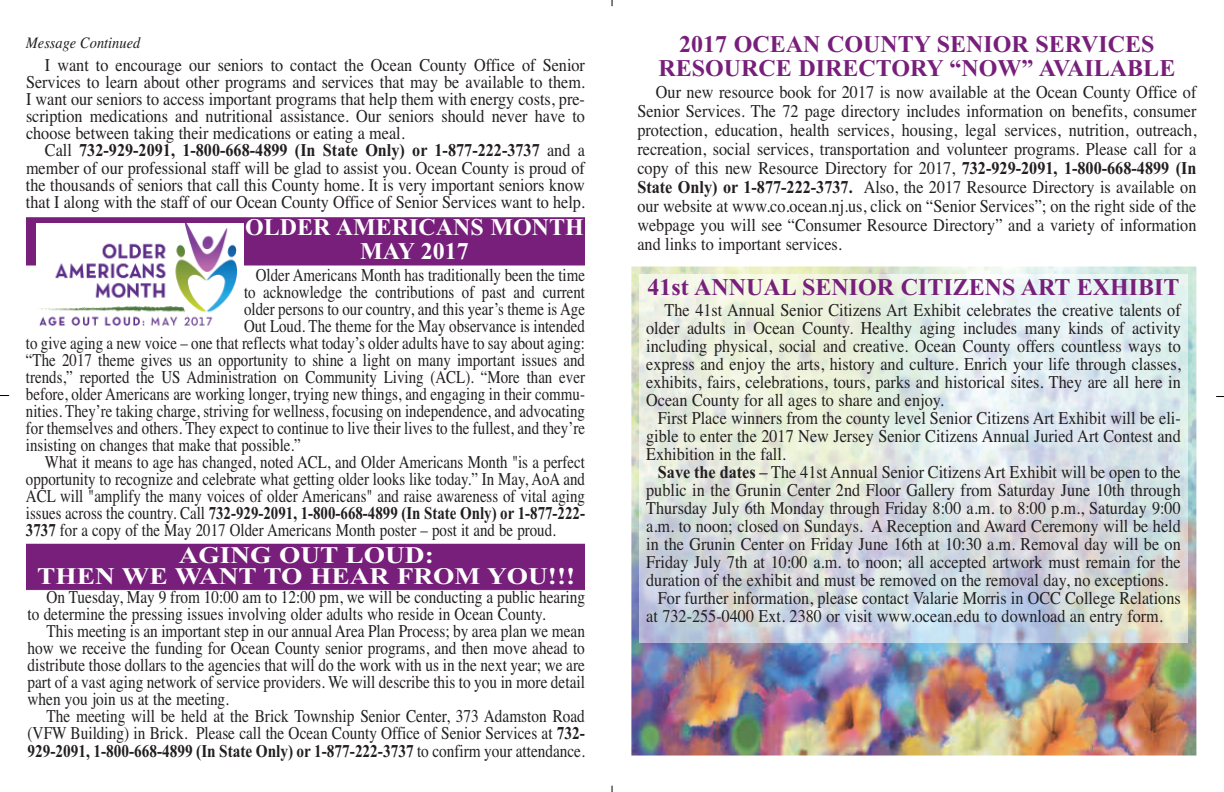
<style>
.page{position:relative;width:1224px;height:792px;background:#fff}
.page>*{position:absolute;margin:0;border:0;box-sizing:border-box;transform-origin:0 0}
.t1{font:700 24px/24px "Times New Roman";color:#771f7a;text-align:center}
.t2{font:700 24px/24px "Times New Roman";color:#fff;text-align:center}
.t3{font:700 23.9px/21.1px "Times New Roman";color:#fff;text-align:center;scale:1.15 1}
.t4{font:18px/19px "Times";color:#231f20;text-align:justify;scale:.9 1}
.t5{font:18px "Times";color:#231f20;scale:.83 1}
.t6{font:18px/17px "Times";color:#231f20;scale:.85 1}
.t7{font:700 18px "Times New Roman";color:#231f20;scale:.83 1}
.t8{font:700 18px "Times New Roman";color:#231f20;scale:.85 1}
.t9{font:700 18px "Times New Roman";color:#231f20;scale:.9 1}
.t10{font:italic 16px "Times";color:#231f20;scale:.9 1}
.s1{font-family:"Times";font-weight:400}
.s2{font-family:"Times New Roman";font-weight:700}
</style>
<div class="page">
<img style="left:631px;top:267px;width:565px;height:489px">
<div style="left:27px;top:545px;width:557px;height:44px;background:#771f7a"></div>
<div style="left:26px;top:544px;width:559px;height:46px;border:1px solid #771f7a"></div>
<div style="left:27px;top:218px;width:557px;height:46px;background:#771f7a"></div>
<div style="left:26px;top:217px;width:559px;height:49px;border:1px solid #771f7a"></div>
<img style="left:639px;top:274px;width:549px;height:368px">
<div style="left:36px;top:223px;width:207px;height:108px;background:#fff"></div>
<img style="left:39px;top:223px;width:197px;height:103px">
<p class="t10" style="left:26px;top:33px;width:129px">Message Continued</p>
<p class="t4" style="left:26px;top:56px;width:623px;line-height:17px;text-indent:19px">I want to encourage our seniors to contact the Ocean County Office of Senior Services to learn about other programs and services that may be available to them.<br>I want our seniors to access important programs that help them with energy costs, pre&shy;scription medications and nutritional assistance. Our seniors should never have to choose between taking their medications or eating a meal.</p>
<p class="t9" style="left:45px;top:139px;width:602px"><span class="s1">Call</span> 732-929-2091, 1-800-668-4899 (In State Only) or 1-877-222-3737 <span class="s1">and a</span></p>
<p class="t4" style="left:26px;top:159px;width:623px;line-height:17px">member of our professional staff will be glad to assist you. Ocean County is proud of the thousands of seniors that call this County home. It is very important seniors know that I along with the staff of our Ocean County Office of Senior Services want to help.</p>
<h1 class="t2" style="left:245px;top:215px;width:340px">OLDER AMERICANS MONTH<br>MAY 2017</h1>
<p class="t5" style="left:256px;top:264px;width:398px">Older Americans Month has traditionally been the time</p>
<p class="t5" style="left:244px;top:281px;width:412px">to acknowledge the contributions of past and current</p>
<p class="t5" style="left:244px;top:298px;width:412px">older persons to our country, and this year’s theme is Age</p>
<p class="t5" style="left:244px;top:315px;width:412px">Out Loud. The theme for the May observance is intended</p>
<p class="t5" style="left:26px;top:332px;width:675px">to give aging a new voice – one that reflects what today’s older adults have to say about aging:</p>
<p class="t5" style="left:26px;top:349px;width:675px">“The 2017 theme gives us an opportunity to shine a light on many important issues and</p>
<p class="t5" style="left:26px;top:366px;width:675px">trends,” reported the US Administration on Community Living (ACL). “More than ever</p>
<p class="t5" style="left:26px;top:383px;width:675px">before, older Americans are working longer, trying new things, and engaging in their commu-</p>
<p class="t5" style="left:26px;top:400px;width:675px">nities. They’re taking charge, striving for wellness, focusing on independence, and advocating</p>
<p class="t5" style="left:26px;top:417px;width:675px">for themselves and others. They expect to continue to live their lives to the fullest, and they’re</p>
<p class="t5" style="left:26px;top:434px;width:333px">insisting on changes that make that possible.”</p>
<p class="t5" style="left:45px;top:451px;width:652px">What it means to age has changed, noted ACL, and Older Americans Month "is a perfect</p>
<p class="t5" style="left:26px;top:468px;width:675px">opportunity to recognize and celebrate what getting older looks like today.” In May, AoA and</p>
<p class="t5" style="left:26px;top:485px;width:675px">ACL will "amplify the many voices of older Americans" and raise awareness of vital aging</p>
<p class="t7" style="left:26px;top:502px;width:675px"><span class="s1">issues across the country. Call</span> 732-929-2091, 1-800-668-4899 (In State Only) or 1-877-222-</p>
<p class="t5" style="left:26px;top:519px;width:640px"><span class="s2">3737</span> for a copy of the May 2017 Older Americans Month poster – post it and be proud.</p>
<h2 class="t3" style="left:37px;top:544px;width:469px">AGING OUT LOUD:<br>THEN WE WANT TO HEAR FROM YOU!!!</h2>
<p class="t6" style="left:28px;top:589px;width:657px;text-indent:19px">On Tuesday, May 9 from 10:00 am to 12:00 pm, we will be conducting a public hearing to determine the pressing issues involving older adults who reside in Ocean County.</p>
<p class="t6" style="left:28px;top:623px;width:657px;text-align:justify;text-indent:19px">This meeting is an important step in our annual Area Plan Process; by area plan we mean how we receive the funding for Ocean County senior programs, and then move ahead to distribute those dollars to the agencies that will do the work with us in the next year; we are part of a vast aging network of service providers. We will describe this to you in more detail when you join us at the meeting.</p>
<p class="t6" style="left:28px;top:708px;width:657px;text-align:right">The meeting will be held at the Brick Township Senior Center, 373 Adamston Road (VFW Building) in Brick. Please call the Ocean County Office of Senior Services at <span class="s2">732-</span></p>
<p class="t8" style="left:28px;top:740px;width:657px">929-2091, 1-800-668-4899 (In State Only) or 1-877-222-3737 <span class="s1">to confirm your attendance.</span></p>
<h1 class="t1" style="left:658px;top:32px;width:518px">2017 OCEAN COUNTY SENIOR SERVICES<br>RESOURCE DIRECTORY “NOW” AVAILABLE</h1>
<p class="t4" style="left:637px;top:82px;width:623px;text-indent:18px">Our new resource book for 2017 is now available at the Ocean County Office of Senior Services. The 72 page directory includes information on benefits, consumer protection, education, health services, housing, legal services, nutrition, outreach, recreation, social services, transportation and volunteer programs. Please call for a copy of this new Resource Directory for 2017, <span class="s2">732-929-2091, 1-800-668-4899 (In State Only) or 1-877-222-3737.</span> Also, the 2017 Resource Directory is available on our website at www.co.ocean.nj.us, click on “Senior Services”; on the right side of the webpage you will see “Consumer Resource Directory” and a variety of information and links to important services.</p>
<h1 class="t1" style="left:648px;top:274px;width:533px">41st ANNUAL SENIOR CITIZENS ART EXHIBIT</h1>
<p class="t4" style="left:646px;top:301px;width:596px;line-height:18px;text-indent:18px">The 41st Annual Senior Citizens Art Exhibit celebrates the creative talents of older adults in Ocean County. Healthy aging includes many kinds of activity including physical, social and creative. Ocean County offers countless ways to express and enjoy the arts, history and culture. Enrich your life through classes, exhibits, fairs, celebrations, tours, parks and historical sites. They are all here in Ocean County for all ages to share and enjoy.</p>
<p class="t4" style="left:646px;top:409px;width:596px;line-height:18px;text-indent:12px">First Place winners from the county level Senior Citizens Art Exhibit will be eli&shy;gible to enter the 2017 New Jersey Senior Citizens Annual Juried Art Contest and Exhibition in the fall.</p>
<p class="t4" style="left:658px;top:462px;width:582px"><span class="s2">Save the dates –</span> The 41st Annual Senior Citizens Art Exhibit will be open to the</p>
<p class="t4" style="left:646px;top:480px;width:596px">public in the Grunin Center 2nd Floor Gallery from Saturday June 10th through</p>
<p class="t4" style="left:646px;top:498px;width:596px">Thursday July 6th Monday through Friday 8:00 a.m. to 8:00 p.m., Saturday 9:00</p>
<p class="t4" style="left:646px;top:516px;width:596px">a.m. to noon; closed on Sundays. A Reception and Award Ceremony will be held</p>
<p class="t4" style="left:646px;top:534px;width:596px">in the Grunin Center on Friday June 16th at 10:30 a.m. Removal day will be on</p>
<p class="t4" style="left:646px;top:552px;width:596px">Friday July 7th at 10:00 a.m. to noon; all accepted artwork must remain for the</p>
<p class="t4" style="left:646px;top:570px;width:582px">duration of the exhibit and must be removed on the removal day, no exceptions.</p>
<p class="t4" style="left:658px;top:588px;width:582px">For further information, please contact Valarie Morris in OCC College Relations</p>
<p class="t4" style="left:646px;top:606px;width:576px">at 732-255-0400 Ext. 2380 or visit www.ocean.edu to download an entry form.</p>
</div>
